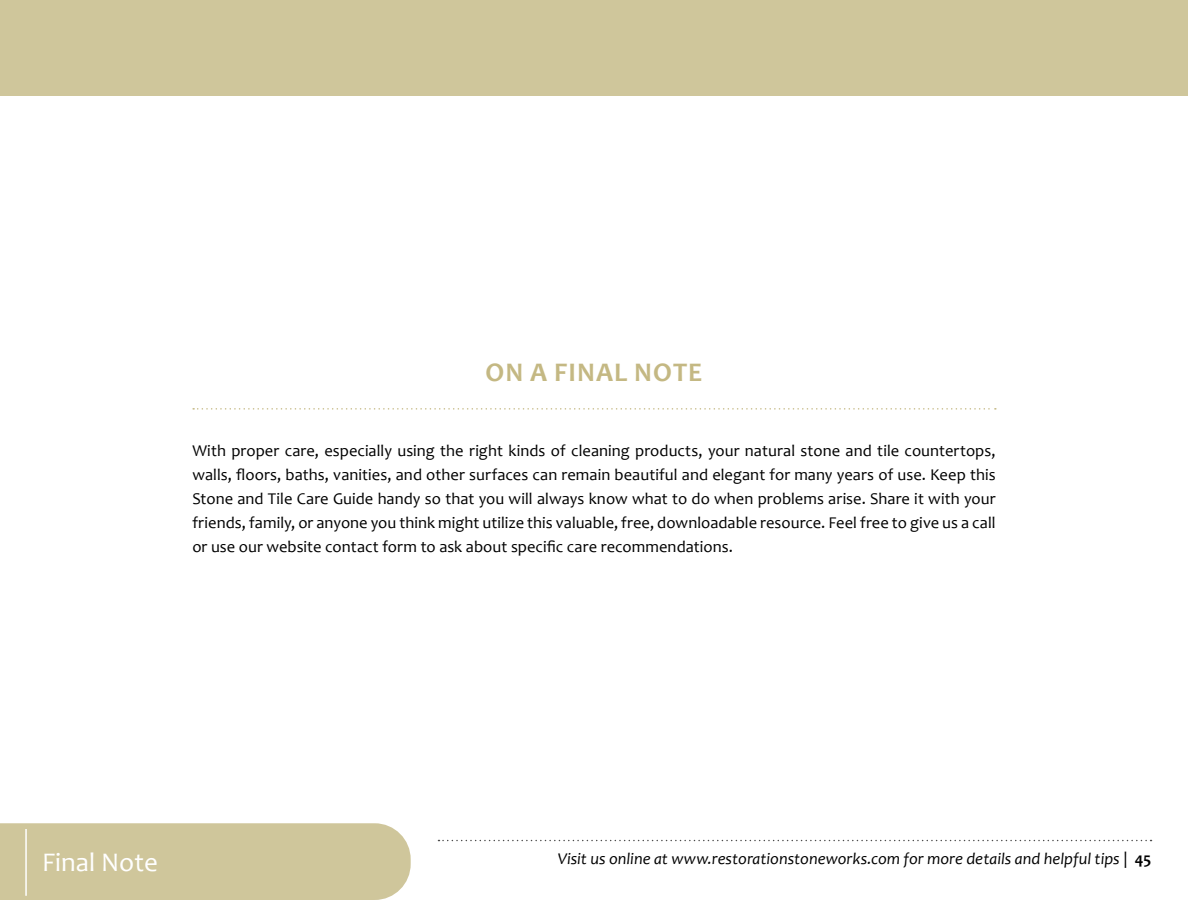
<style>
.page{position:relative;width:1188px;height:918px;background:#fff}
.page>*{position:absolute;margin:0;border:0;box-sizing:border-box;transform-origin:0 0}
.t1{font:700 27px "Candara";letter-spacing:.04em;color:#c4b883}
.t2{font:27px "Candara";color:#fff}
.t3{font:16.5px/24px "Candara";letter-spacing:.005em;color:#000;text-align:justify}
.t4{font:italic 16.5px "Candara";color:#000}
.s1{font-style:normal}
.s2{font-weight:700;font-style:normal}
</style>
<div class="page">
<svg style="left:438px;top:840px;width:714px;height:1px"></svg>
<div style="left:0;top:823px;width:411px;height:77px;background:#cfc69b"></div>
<hr style="left:25px;top:829px;width:2px;height:67px;background:#fff">
<svg style="left:193px;top:408px;width:803px;height:2px"></svg>
<div style="left:0;top:0;width:1188px;height:96px;background:#cfc69b"></div>
<h1 class="t1" style="left:486px;top:356px;width:218px">ON A FINAL NOTE</h1>
<p class="t3" style="left:192px;top:439px;width:805px">With proper care, especially using the right kinds of cleaning products, your natural stone and tile countertops, walls, floors, baths, vanities, and other surfaces can remain beautiful and elegant for many years of use. Keep this Stone and Tile Care Guide handy so that you will always know what to do when problems arise. Share it with your friends, family, or anyone you think might utilize this valuable, free, downloadable resource. Feel free to give us a call or use our website contact form to ask about specific care recommendations.</p>
<h1 class="t2" style="left:42px;top:846px;width:117px">Final Note</h1>
<p class="t4" style="left:558px;top:848px;width:595px">Visit us online at www.restorationstoneworks.com for more details and helpful tips <span class="s1">|</span> <span class="s2">45</span></p>
</div>
